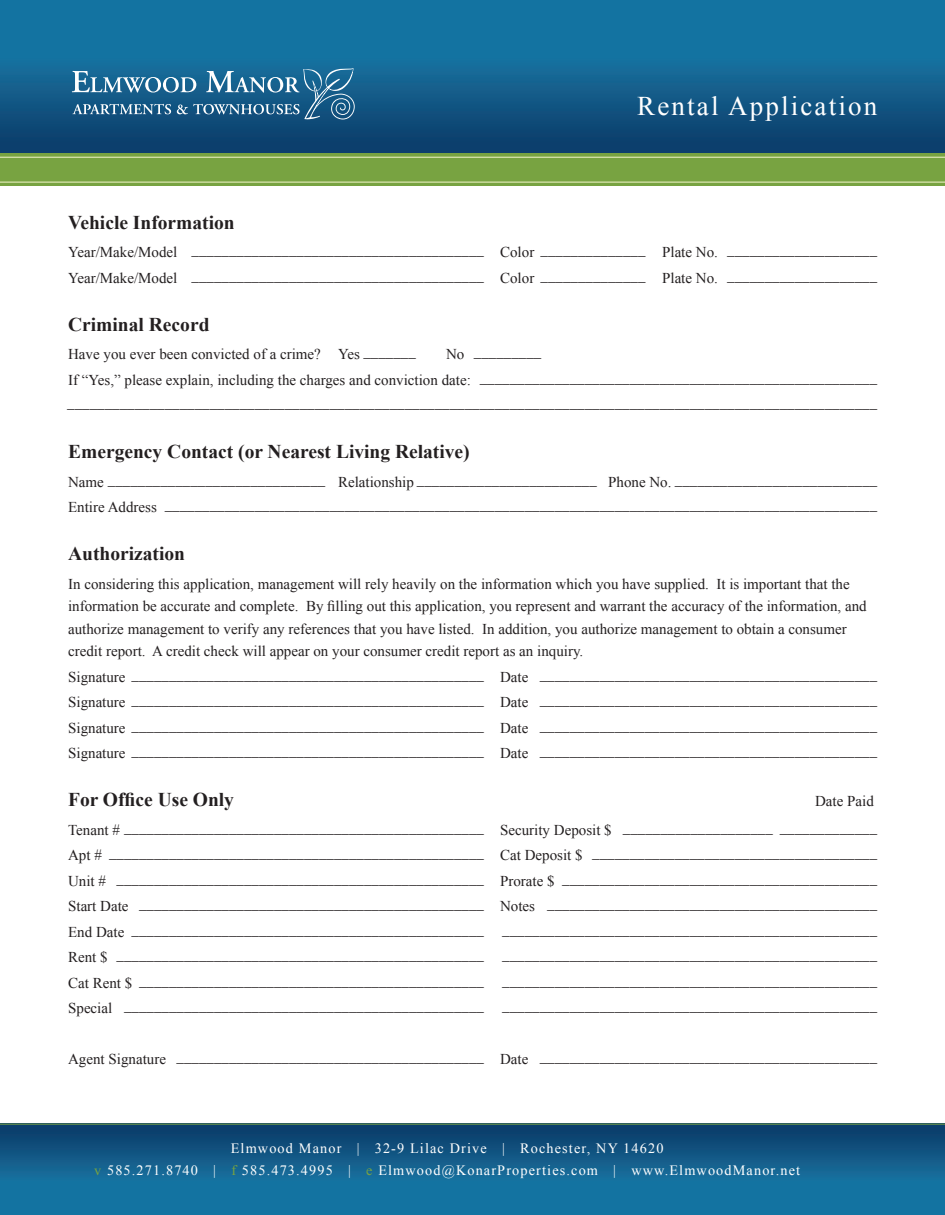
<style>
.page{position:relative;width:945px;height:1215px;background:#fff}
.page>*{position:absolute;margin:0;border:0;box-sizing:border-box;transform-origin:0 0}
.t1{font:27px "Times New Roman";letter-spacing:.08em;color:#fff}
.t2{font:700 19.5px "Times New Roman";color:#231f20}
.t3{font:15px "Minion Pro";color:#231f20}
.t4{font:15px/22.5px "Times New Roman";color:#231f20}
.t5{font:14.25px "Times New Roman";letter-spacing:.08em;color:#fff}
.s1{color:#78a341}
</style>
<div class="page">
<div style="left:0;top:1124px;width:945px;height:91px;background:linear-gradient(to bottom,#0f406d,#1681af)"></div>
<div style="left:0;top:0;width:945px;height:153px;background:linear-gradient(to bottom,#1681af,#0e416e)"></div>
<div style="left:0;top:153px;width:945px;height:33px;background:#78a341"></div>
<hr style="left:0;top:157px;width:945px;height:1px;background:#f2f5cb">
<hr style="left:0;top:182px;width:945px;height:1px;background:#f2f5cb">
<svg style="left:72px;top:68px;width:283px;height:51px;background:#3a779c"></svg>
<hr style="left:0;top:1124px;width:945px;height:1px;background:#78a341">
<p class="t1" style="left:637px;top:88px;width:241px">Rental Application</p>
<p class="t2" style="left:68px;top:209px;width:168px">Vehicle Information</p>
<p class="t4" style="left:68px;top:241px;width:111px">Year/Make/Model</p>
<p class="t4" style="left:500px;top:241px;width:36px">Color</p>
<p class="t4" style="left:662px;top:241px;width:57px">Plate No.</p>
<p class="t4" style="left:68px;top:266px;width:111px">Year/Make/Model</p>
<p class="t4" style="left:500px;top:266px;width:36px">Color</p>
<p class="t4" style="left:662px;top:266px;width:57px">Plate No.</p>
<p class="t2" style="left:68px;top:311px;width:143px">Criminal Record</p>
<p class="t4" style="left:68px;top:343px;width:293px">Have you ever been convicted of a crime? Yes</p>
<p class="t4" style="left:446px;top:343px;width:20px">No</p>
<p class="t4" style="left:68px;top:368px;width:404px">If “Yes,” please explain, including the charges and conviction date:</p>
<p class="t3" style="left:192px;top:240px;width:294px">_______________________________________</p>
<p class="t3" style="left:192px;top:266px;width:294px">_______________________________________</p>
<p class="t3" style="left:541px;top:240px;width:106px">______________</p>
<p class="t3" style="left:727px;top:240px;width:151px">____________________</p>
<p class="t3" style="left:541px;top:266px;width:106px">______________</p>
<p class="t3" style="left:727px;top:266px;width:151px">____________________</p>
<p class="t3" style="left:363px;top:342px;width:54px">_______</p>
<p class="t3" style="left:474px;top:342px;width:69px">_________</p>
<p class="t3" style="left:480px;top:368px;width:399px">_____________________________________________________</p>
<p class="t3" style="left:67px;top:393px;width:812px">____________________________________________________________________________________________________________</p>
<p class="t2" style="left:68px;top:438px;width:403px">Emergency Contact (or Nearest Living Relative)</p>
<p class="t4" style="left:68px;top:470px;width:37px">Name</p>
<p class="t4" style="left:338px;top:470px;width:77px">Relationship</p>
<p class="t4" style="left:608px;top:470px;width:65px">Phone No.</p>
<p class="t4" style="left:68px;top:496px;width:90px">Entire Address</p>
<p class="t2" style="left:68px;top:540px;width:119px">Authorization</p>
<p class="t4" style="left:68px;top:572px;width:800px">In considering this application, management will rely heavily on the information which you have supplied. It is important that the information be accurate and complete. By filling out this application, you represent and warrant the accuracy of the information, and authorize management to verify any references that you have listed. In addition, you authorize management to obtain a consumer credit report. A credit check will appear on your consumer credit report as an inquiry.</p>
<p class="t4" style="left:68px;top:665px;width:59px">Signature</p>
<p class="t4" style="left:500px;top:665px;width:30px">Date</p>
<p class="t4" style="left:68px;top:691px;width:59px">Signature</p>
<p class="t4" style="left:500px;top:691px;width:30px">Date</p>
<p class="t4" style="left:68px;top:716px;width:59px">Signature</p>
<p class="t4" style="left:500px;top:716px;width:30px">Date</p>
<p class="t4" style="left:68px;top:742px;width:59px">Signature</p>
<p class="t4" style="left:500px;top:742px;width:30px">Date</p>
<p class="t2" style="left:68px;top:786px;width:167px">For Office Use Only</p>
<p class="t4" style="left:815px;top:790px;width:60px">Date Paid</p>
<p class="t4" style="left:68px;top:818px;width:53px">Tenant #</p>
<p class="t4" style="left:500px;top:818px;width:113px">Security Deposit $</p>
<p class="t4" style="left:68px;top:844px;width:35px">Apt #</p>
<p class="t4" style="left:500px;top:844px;width:84px">Cat Deposit $</p>
<p class="t4" style="left:68px;top:869px;width:39px">Unit #</p>
<p class="t4" style="left:500px;top:869px;width:56px">Prorate $</p>
<p class="t4" style="left:68px;top:895px;width:62px">Start Date</p>
<p class="t4" style="left:500px;top:895px;width:36px">Notes</p>
<p class="t4" style="left:68px;top:920px;width:58px">End Date</p>
<p class="t4" style="left:68px;top:946px;width:41px">Rent $</p>
<p class="t4" style="left:68px;top:971px;width:66px">Cat Rent $</p>
<p class="t4" style="left:68px;top:997px;width:46px">Special</p>
<p class="t4" style="left:68px;top:1048px;width:99px">Agent Signature</p>
<p class="t4" style="left:500px;top:1048px;width:30px">Date</p>
<p class="t3" style="left:108px;top:470px;width:219px">_____________________________</p>
<p class="t3" style="left:417px;top:470px;width:181px">________________________</p>
<p class="t3" style="left:675px;top:470px;width:204px">___________________________</p>
<p class="t3" style="left:165px;top:495px;width:714px">_______________________________________________________________________________________________</p>
<p class="t3" style="left:132px;top:665px;width:354px">_______________________________________________</p>
<p class="t3" style="left:132px;top:690px;width:354px">_______________________________________________</p>
<p class="t3" style="left:132px;top:716px;width:354px">_______________________________________________</p>
<p class="t3" style="left:132px;top:741px;width:354px">_______________________________________________</p>
<p class="t3" style="left:540px;top:665px;width:339px">_____________________________________________</p>
<p class="t3" style="left:540px;top:690px;width:339px">_____________________________________________</p>
<p class="t3" style="left:540px;top:716px;width:339px">_____________________________________________</p>
<p class="t3" style="left:540px;top:741px;width:339px">_____________________________________________</p>
<p class="t3" style="left:124px;top:818px;width:361px">________________________________________________</p>
<p class="t3" style="left:109px;top:843px;width:376px">__________________________________________________</p>
<p class="t3" style="left:117px;top:869px;width:369px">_________________________________________________</p>
<p class="t3" style="left:139px;top:894px;width:346px">______________________________________________</p>
<p class="t3" style="left:132px;top:920px;width:354px">_______________________________________________</p>
<p class="t3" style="left:117px;top:945px;width:369px">_________________________________________________</p>
<p class="t3" style="left:139px;top:971px;width:346px">______________________________________________</p>
<p class="t3" style="left:124px;top:996px;width:361px">________________________________________________</p>
<p class="t3" style="left:623px;top:818px;width:256px">____________________ _____________</p>
<p class="t3" style="left:592px;top:843px;width:286px">______________________________________</p>
<p class="t3" style="left:562px;top:869px;width:316px">__________________________________________</p>
<p class="t3" style="left:547px;top:894px;width:331px">____________________________________________</p>
<p class="t3" style="left:502px;top:920px;width:376px">__________________________________________________</p>
<p class="t3" style="left:502px;top:945px;width:376px">__________________________________________________</p>
<p class="t3" style="left:502px;top:971px;width:376px">__________________________________________________</p>
<p class="t3" style="left:502px;top:996px;width:376px">__________________________________________________</p>
<p class="t3" style="left:177px;top:1047px;width:309px">_________________________________________</p>
<p class="t3" style="left:540px;top:1047px;width:339px">_____________________________________________</p>
<p class="t5" style="left:231px;top:1139px;width:434px">Elmwood Manor | 32-9 Lilac Drive | Rochester, NY 14620</p>
<p class="t5" style="left:94px;top:1161px;width:708px"><span class="s1">v</span> 585.271.8740 | <span class="s1">f</span> 585.473.4995 | <span class="s1">e</span> Elmwood@KonarProperties.com | www.ElmwoodManor.net</p>
</div>
